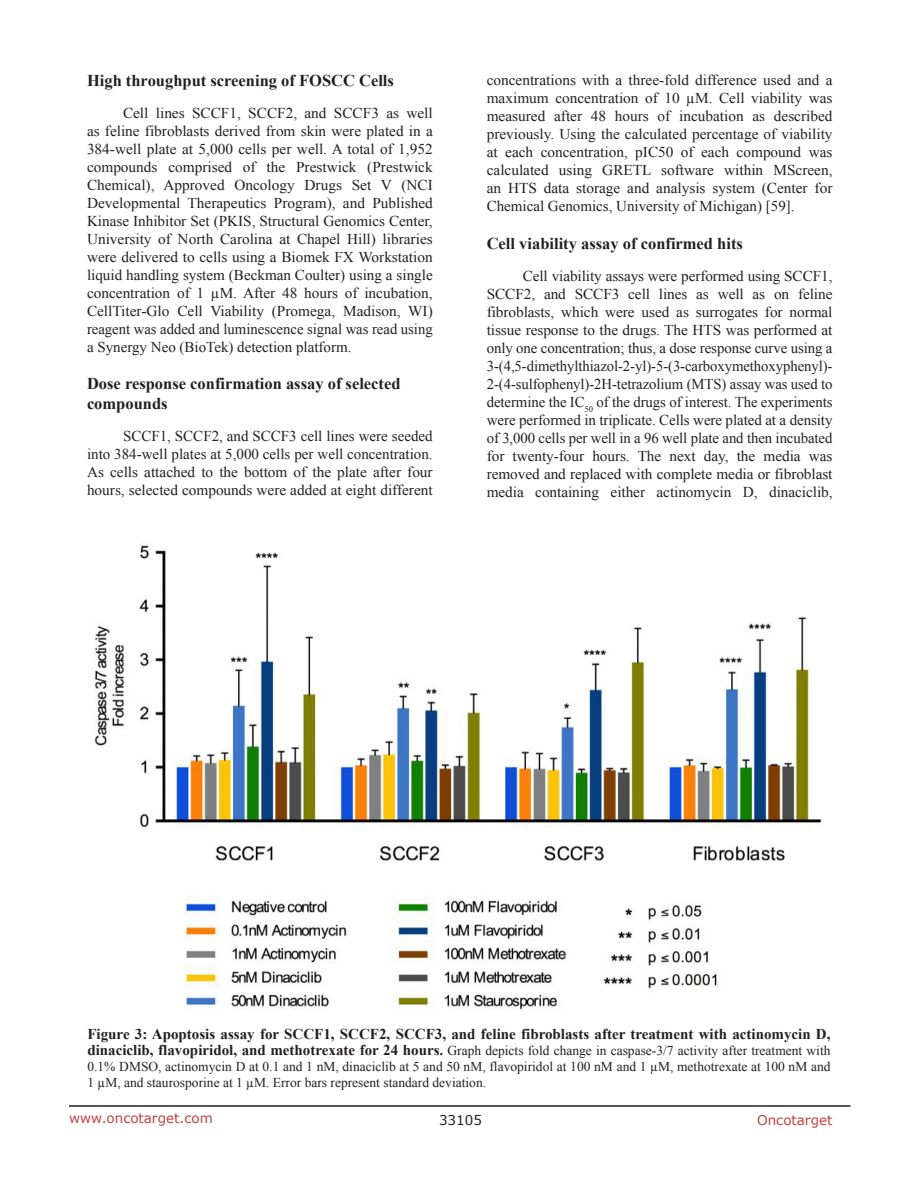
<style>
.page{position:relative;width:918px;height:1188px;background:#fff}
.page>*{position:absolute;margin:0;border:0;box-sizing:border-box;transform-origin:0 0}
.sub_heading_1{font:700 16.5px/19.8px "Times New Roman";color:#231f20}
.BodyText{font:15px/18px "Times New Roman";color:#231f20;text-align:justify}
.Figuretrx{font:700 15px "Times New Roman";color:#231f20}
.Figuretrx-2{font:13.5px/16.2px "Times New Roman";color:#231f20;text-align:justify}
.t1{font:13.5px "Verdana";color:#c24141}
.t2{font:13.5px "Verdana";color:#231f20}
.s1{font-weight:700;font-size:15px}
</style>
<div class="page">
<hr style="left:69px;top:1105px;width:781px;height:2px;background:#231f20">
<img style="left:94px;top:545px;width:728px;height:464px">
<p class="sub_heading_1" style="left:87px;top:70px;width:308px">High throughput screening of FOSCC Cells</p>
<p class="BodyText" style="left:87px;top:103px;width:347px;text-indent:36px">Cell lines SCCF1, SCCF2, and SCCF3 as well as feline fibroblasts derived from skin were plated in a 384-well plate at 5,000 cells per well. A total of 1,952 compounds comprised of the Prestwick (Prestwick Chemical), Approved Oncology Drugs Set V (NCI Developmental Therapeutics Program), and Published Kinase Inhibitor Set (PKIS, Structural Genomics Center, University of North Carolina at Chapel Hill) libraries were delivered to cells using a Biomek FX Workstation liquid handling system (Beckman Coulter) using a single concentration of 1 µM. After 48 hours of incubation, CellTiter-Glo Cell Viability (Promega, Madison, WI) reagent was added and luminescence signal was read using a Synergy Neo (BioTek) detection platform.</p>
<p class="sub_heading_1" style="left:87px;top:374px;width:315px">Dose response confirmation assay of selected compounds</p>
<p class="BodyText" style="left:87px;top:427px;width:347px;text-indent:36px">SCCF1, SCCF2, and SCCF3 cell lines were seeded into 384-well plates at 5,000 cells per well concentration.<br>As cells attached to the bottom of the plate after four hours, selected compounds were added at eight different</p>
<p class="BodyText" style="left:487px;top:71px;width:347px">concentrations with a three-fold difference used and a maximum concentration of 10 µM. Cell viability was measured after 48 hours of incubation as described previously. Using the calculated percentage of viability at each concentration, pIC50 of each compound was calculated using GRETL software within MScreen, an HTS data storage and analysis system (Center for Chemical Genomics, University of Michigan) [59].</p>
<p class="sub_heading_1" style="left:487px;top:233px;width:258px">Cell viability assay of confirmed hits</p>
<p class="BodyText" style="left:487px;top:266px;width:347px;text-indent:36px">Cell viability assays were performed using SCCF1, SCCF2, and SCCF3 cell lines as well as on feline fibroblasts, which were used as surrogates for normal tissue response to the drugs. The HTS was performed at only one concentration; thus, a dose response curve using a 3-(4,5-dimethylthiazol-2-yl)-5-(3-carboxymethoxyphenyl)- 2-(4-sulfophenyl)-2H-tetrazolium (MTS) assay was used to determine the IC<sub>50</sub> of the drugs of interest. The experiments were performed in triplicate. Cells were plated at a density of 3,000 cells per well in a 96 well plate and then incubated for twenty-four hours. The next day, the media was removed and replaced with complete media or fibroblast media containing either actinomycin D, dinaciclib,</p>
<p class="Figuretrx" style="left:87px;top:1023px;width:745px">Figure 3: Apoptosis assay for SCCF1, SCCF2, SCCF3, and feline fibroblasts after treatment with actinomycin D,</p>
<p class="Figuretrx-2" style="left:87px;top:1042px;width:745px"><span class="s1">dinaciclib, flavopiridol, and methotrexate for 24 hours.</span> Graph depicts fold change in caspase-3/7 activity after treatment with 0.1% DMSO, actinomycin D at 0.1 and 1 nM, dinaciclib at 5 and 50 nM, flavopiridol at 100 nM and 1 µM, methotrexate at 100 nM and 1 µM, and staurosporine at 1 µM. Error bars represent standard deviation.</p>
<p class="t1" style="left:69px;top:1109px;width:145px">www.oncotarget.com</p>
<p class="t2" style="left:439px;top:1111px;width:44px">33105</p>
<p class="t1" style="left:757px;top:1111px;width:77px">Oncotarget</p>
</div>
